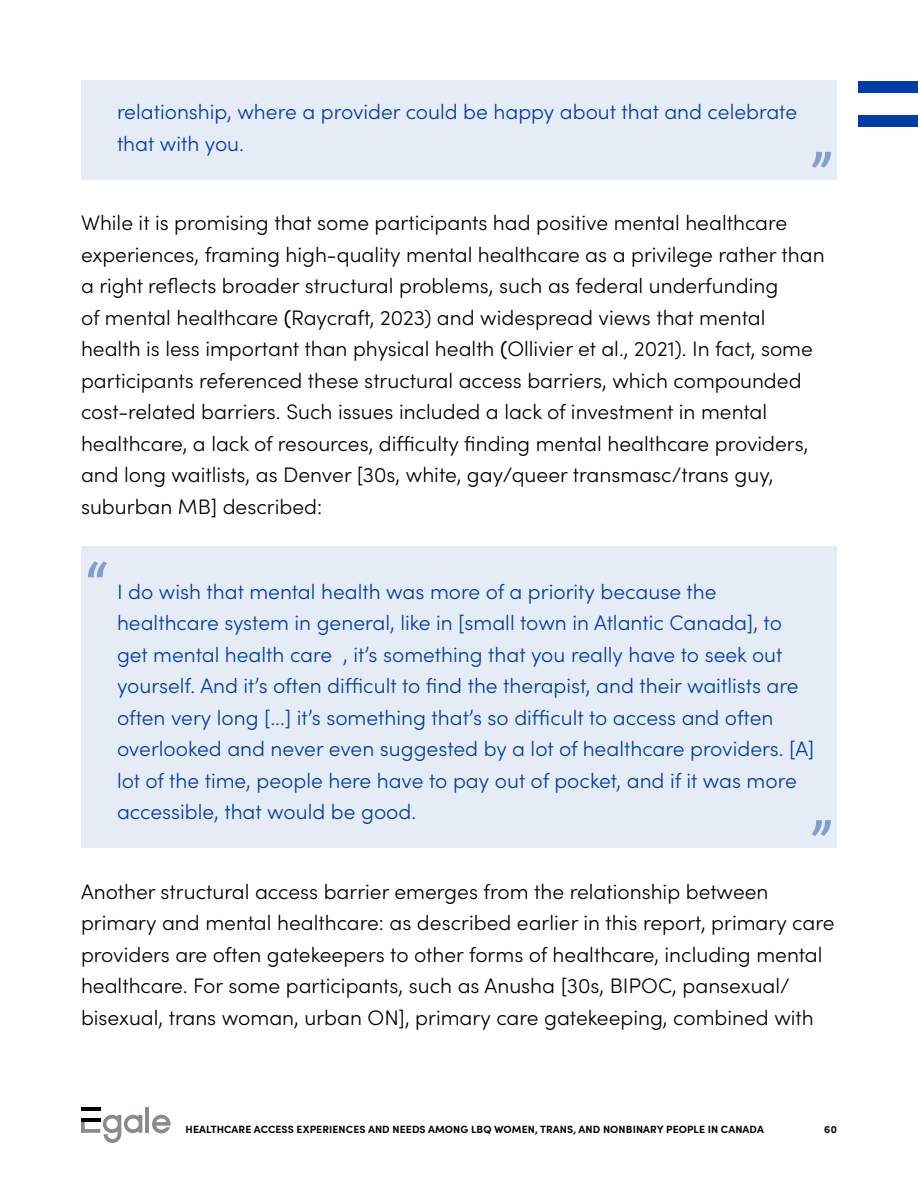
<style>
.page{position:relative;width:918px;height:1188px;background:#fff}
.page>*{position:absolute;margin:0;border:0;box-sizing:border-box;transform-origin:0 0}
.Quote_mark_right{font:700 54px "Sofia Pro";color:#809ed2}
.Quote_mark_left{font:700 54px "Sofia Pro";color:#809ed2}
.Body{font:300 21px/31.5px "Sofia Pro";color:#000}
.Emphasis_body{font:300 21px/31.5px "Sofia Pro";color:#003da5}
.t1{font:700 10.5px "Sofia Pro";letter-spacing:.01em;color:#000}
.s1{font-weight:400}
</style>
<div class="page">
<hr style="left:146px;top:1107px;width:3px;height:26px;background:#878c8c">
<svg style="left:152px;top:1115px;width:19px;height:18px"></svg>
<hr style="left:81px;top:1107px;width:19px;height:4px;background:#000">
<svg style="left:81px;top:1115px;width:61px;height:28px"></svg>
<div style="left:858px;top:81px;width:60px;height:12px;background:#003da5"></div>
<div style="left:858px;top:115px;width:60px;height:12px;background:#003da5"></div>
<div style="left:81px;top:80px;width:756px;height:86px;background:#e6ecf6"></div>
<div style="left:81px;top:127px;width:756px;height:52px;background:#e6ecf6"></div>
<div style="left:81px;top:546px;width:756px;height:36px;background:#e6ecf6"></div>
<div style="left:81px;top:559px;width:756px;height:275px;background:#e6ecf6"></div>
<div style="left:81px;top:795px;width:756px;height:53px;background:#e6ecf6"></div>
<p class="Emphasis_body" style="left:117px;top:95px;width:682px">relationship, where a provider could be happy about that and celebrate that with you.</p>
<p class="Quote_mark_right" style="left:810px;top:129px;width:24px">”</p>
<p class="Body" style="left:81px;top:206px;width:745px">While it is promising that some participants had positive mental healthcare experiences, framing high-quality mental healthcare as a privilege rather than a right reflects broader structural problems, such as federal underfunding<br>of mental healthcare <span class="s1">(</span>Raycraft, 2023) and widespread views that mental health is less important than physical health <span class="s1">(</span>Ollivier et al., 2021). In fact, some participants referenced these structural access barriers, which compounded cost-related barriers. Such issues included a lack of investment in mental healthcare, a lack of resources, difficulty finding mental healthcare providers, and long waitlists, as Denver [30s, white, gay/queer transmasc/trans guy, suburban MB] described:</p>
<p class="Quote_mark_left" style="left:86px;top:539px;width:24px">“</p>
<p class="Emphasis_body" style="left:117px;top:574px;width:699px">I do wish that mental health was more of a priority because the healthcare system in general, like in [small town in Atlantic Canada], to get mental health care , it’s something that you really have to seek out yourself. And it’s often difficult to find the therapist, and their waitlists are often very long [...] it’s something that’s so difficult to access and often overlooked and never even suggested by a lot of healthcare providers. [A] lot of the time, people here have to pay out of pocket, and if it was more accessible, that would be good.</p>
<p class="Quote_mark_right" style="left:810px;top:797px;width:24px">”</p>
<p class="Body" style="left:81px;top:874px;width:755px">Another structural access barrier emerges from the relationship between primary and mental healthcare: as described earlier in this report, primary care providers are often gatekeepers to other forms of healthcare, including mental healthcare. For some participants, such as Anusha [30s, BIPOC, pansexual/ bisexual, trans woman, urban ON], primary care gatekeeping, combined with</p>
<p class="t1" style="left:186px;top:1121px;width:580px">HEALTHCARE ACCESS EXPERIENCES AND NEEDS AMONG LBQ WOMEN, TRANS, AND NONBINARY PEOPLE IN CANADA</p>
<p class="t1" style="left:824px;top:1121px;width:14px">60</p>
</div>
